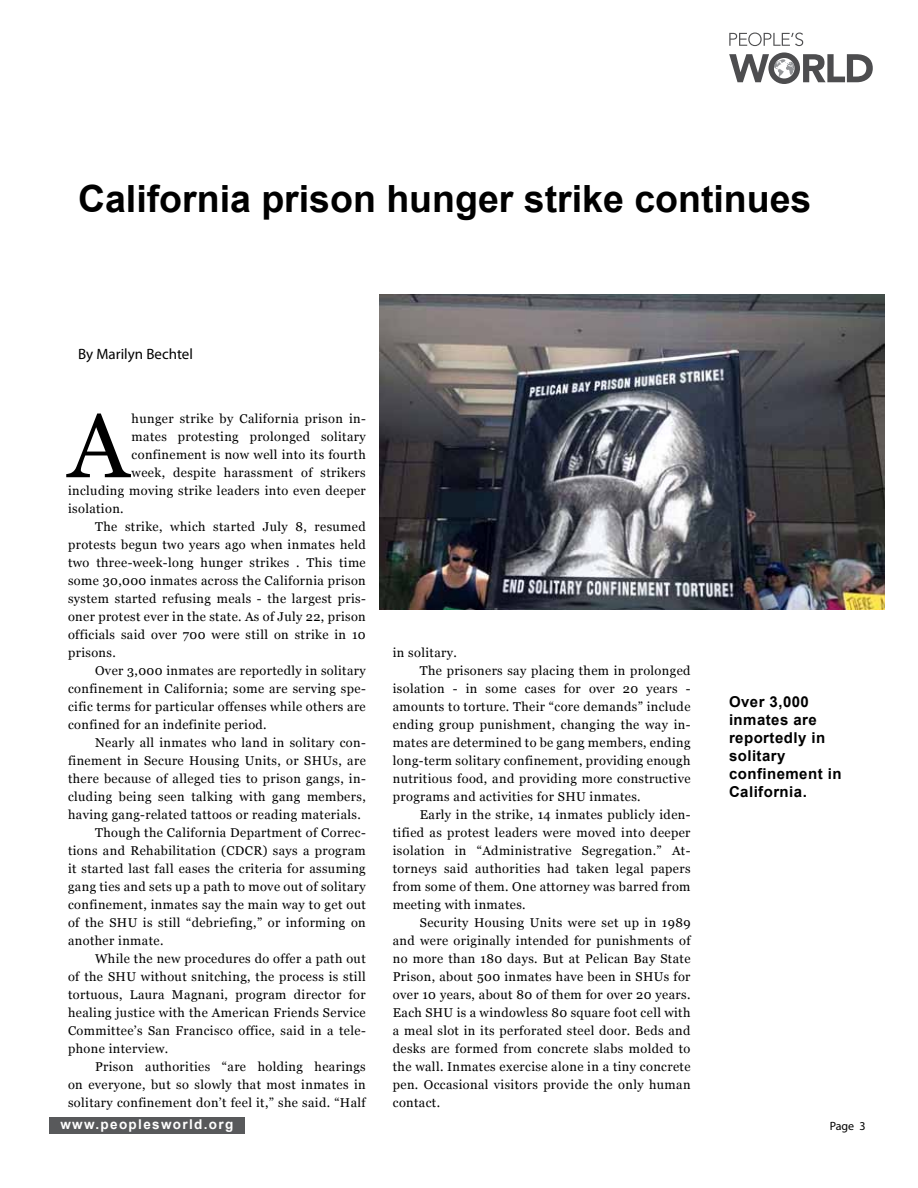
<style>
.page{position:relative;width:918px;height:1188px;background:#fff}
.page>*{position:absolute;margin:0;border:0;box-sizing:border-box;transform-origin:0 0}
.t1{font:90.75px "Georgia";color:#000}
.t2{font:700 37.5px "Arial";color:#000}
.t3{font:700 15px/18px "Arial";letter-spacing:.03em;color:#000}
.t4{font:15px "Myriad Pro";color:#000}
.t5{font:700 13.5px "Arial";letter-spacing:.1em;color:#fff}
.t6{font:12.75px "Georgia";letter-spacing:.03em;color:#000}
.t7{font:12px "Myriad Pro";color:#000}
</style>
<div class="page">
<div style="left:49px;top:1118px;width:196px;height:16px;background:#58595b"></div>
<svg style="left:729px;top:33px;width:74px;height:13px"></svg>
<svg style="left:729px;top:52px;width:144px;height:32px"></svg>
<img style="left:379px;top:295px;width:506px;height:314px">
<h2 class="t2" style="left:78px;top:174px;width:735px">California prison hunger strike continues</h2>
<p class="t4" style="left:78px;top:345px;width:117px">By Marilyn Bechtel</p>
<h1 class="t1" style="left:68px;top:391px;width:62px">A</h1>
<p class="t6" style="left:132px;top:411px;width:236px">hunger strike by California prison in-</p>
<p class="t6" style="left:132px;top:429px;width:236px">mates protesting prolonged solitary</p>
<p class="t6" style="left:132px;top:447px;width:236px">confinement is now well into its fourth</p>
<p class="t6" style="left:132px;top:465px;width:236px">week, despite harassment of strikers</p>
<p class="t6" style="left:68px;top:483px;width:299px">including moving strike leaders into even deeper</p>
<p class="t6" style="left:68px;top:501px;width:57px">isolation.</p>
<p class="t6" style="left:95px;top:519px;width:272px">The strike, which started July 8, resumed</p>
<p class="t6" style="left:68px;top:537px;width:299px">protests begun two years ago when inmates held</p>
<p class="t6" style="left:68px;top:555px;width:299px">two three-week-long hunger strikes . This time</p>
<p class="t6" style="left:68px;top:573px;width:299px">some 30,000 inmates across the California prison</p>
<p class="t6" style="left:68px;top:591px;width:299px">system started refusing meals - the largest pris-</p>
<p class="t6" style="left:68px;top:609px;width:299px">oner protest ever in the state. As of July 22, prison</p>
<p class="t6" style="left:68px;top:627px;width:299px">officials said over 700 were still on strike in 10</p>
<p class="t6" style="left:68px;top:645px;width:49px">prisons.</p>
<p class="t6" style="left:95px;top:663px;width:272px">Over 3,000 inmates are reportedly in solitary</p>
<p class="t6" style="left:68px;top:681px;width:299px">confinement in California; some are serving spe-</p>
<p class="t6" style="left:68px;top:699px;width:299px">cific terms for particular offenses while others are</p>
<p class="t6" style="left:68px;top:717px;width:200px">confined for an indefinite period.</p>
<p class="t6" style="left:95px;top:735px;width:272px">Nearly all inmates who land in solitary con-</p>
<p class="t6" style="left:68px;top:753px;width:299px">finement in Secure Housing Units, or SHUs, are</p>
<p class="t6" style="left:68px;top:771px;width:299px">there because of alleged ties to prison gangs, in-</p>
<p class="t6" style="left:68px;top:789px;width:299px">cluding being seen talking with gang members,</p>
<p class="t6" style="left:68px;top:807px;width:294px">having gang-related tattoos or reading materials.</p>
<p class="t6" style="left:95px;top:825px;width:272px">Though the California Department of Correc-</p>
<p class="t6" style="left:68px;top:843px;width:299px">tions and Rehabilitation (CDCR) says a program</p>
<p class="t6" style="left:68px;top:861px;width:299px">it started last fall eases the criteria for assuming</p>
<p class="t6" style="left:68px;top:879px;width:299px">gang ties and sets up a path to move out of solitary</p>
<p class="t6" style="left:68px;top:897px;width:299px">confinement, inmates say the main way to get out</p>
<p class="t6" style="left:68px;top:915px;width:299px">of the SHU is still “debriefing,” or informing on</p>
<p class="t6" style="left:68px;top:933px;width:97px">another inmate.</p>
<p class="t6" style="left:95px;top:951px;width:272px">While the new procedures do offer a path out</p>
<p class="t6" style="left:68px;top:969px;width:299px">of the SHU without snitching, the process is still</p>
<p class="t6" style="left:68px;top:987px;width:299px">tortuous, Laura Magnani, program director for</p>
<p class="t6" style="left:68px;top:1005px;width:299px">healing justice with the American Friends Service</p>
<p class="t6" style="left:68px;top:1023px;width:299px">Committee’s San Francisco office, said in a tele-</p>
<p class="t6" style="left:68px;top:1041px;width:102px">phone interview.</p>
<p class="t6" style="left:95px;top:1059px;width:272px">Prison authorities “are holding hearings</p>
<p class="t6" style="left:68px;top:1077px;width:299px">on everyone, but so slowly that most inmates in</p>
<p class="t6" style="left:68px;top:1095px;width:299px">solitary confinement don’t feel it,” she said. “Half</p>
<p class="t5" style="left:60px;top:1116px;width:174px">www.peoplesworld.org</p>
<p class="t6" style="left:393px;top:645px;width:66px">in solitary.</p>
<p class="t6" style="left:420px;top:663px;width:272px">The prisoners say placing them in prolonged</p>
<p class="t6" style="left:393px;top:681px;width:299px">isolation - in some cases for over 20 years -</p>
<p class="t6" style="left:393px;top:699px;width:299px">amounts to torture. Their “core demands” include</p>
<p class="t6" style="left:393px;top:717px;width:299px">ending group punishment, changing the way in-</p>
<p class="t6" style="left:393px;top:735px;width:299px">mates are determined to be gang members, ending</p>
<p class="t6" style="left:393px;top:753px;width:299px">long-term solitary confinement, providing enough</p>
<p class="t6" style="left:393px;top:771px;width:299px">nutritious food, and providing more constructive</p>
<p class="t6" style="left:393px;top:789px;width:249px">programs and activities for SHU inmates.</p>
<p class="t6" style="left:420px;top:807px;width:272px">Early in the strike, 14 inmates publicly iden-</p>
<p class="t6" style="left:393px;top:825px;width:299px">tified as protest leaders were moved into deeper</p>
<p class="t6" style="left:393px;top:843px;width:299px">isolation in “Administrative Segregation.” At-</p>
<p class="t6" style="left:393px;top:861px;width:299px">torneys said authorities had taken legal papers</p>
<p class="t6" style="left:393px;top:879px;width:299px">from some of them. One attorney was barred from</p>
<p class="t6" style="left:393px;top:897px;width:134px">meeting with inmates.</p>
<p class="t6" style="left:420px;top:915px;width:272px">Security Housing Units were set up in 1989</p>
<p class="t6" style="left:393px;top:933px;width:299px">and were originally intended for punishments of</p>
<p class="t6" style="left:393px;top:951px;width:299px">no more than 180 days. But at Pelican Bay State</p>
<p class="t6" style="left:393px;top:969px;width:299px">Prison, about 500 inmates have been in SHUs for</p>
<p class="t6" style="left:393px;top:987px;width:299px">over 10 years, about 80 of them for over 20 years.</p>
<p class="t6" style="left:393px;top:1005px;width:299px">Each SHU is a windowless 80 square foot cell with</p>
<p class="t6" style="left:393px;top:1023px;width:299px">a meal slot in its perforated steel door. Beds and</p>
<p class="t6" style="left:393px;top:1041px;width:299px">desks are formed from concrete slabs molded to</p>
<p class="t6" style="left:393px;top:1059px;width:299px">the wall. Inmates exercise alone in a tiny concrete</p>
<p class="t6" style="left:393px;top:1077px;width:299px">pen. Occasional visitors provide the only human</p>
<p class="t6" style="left:393px;top:1095px;width:49px">contact.</p>
<p class="t3" style="left:729px;top:693px;width:114px">Over 3,000 inmates are reportedly in solitary confinement in<br>California.</p>
<p class="t7" style="left:830px;top:1118px;width:37px">Page 3</p>
</div>
